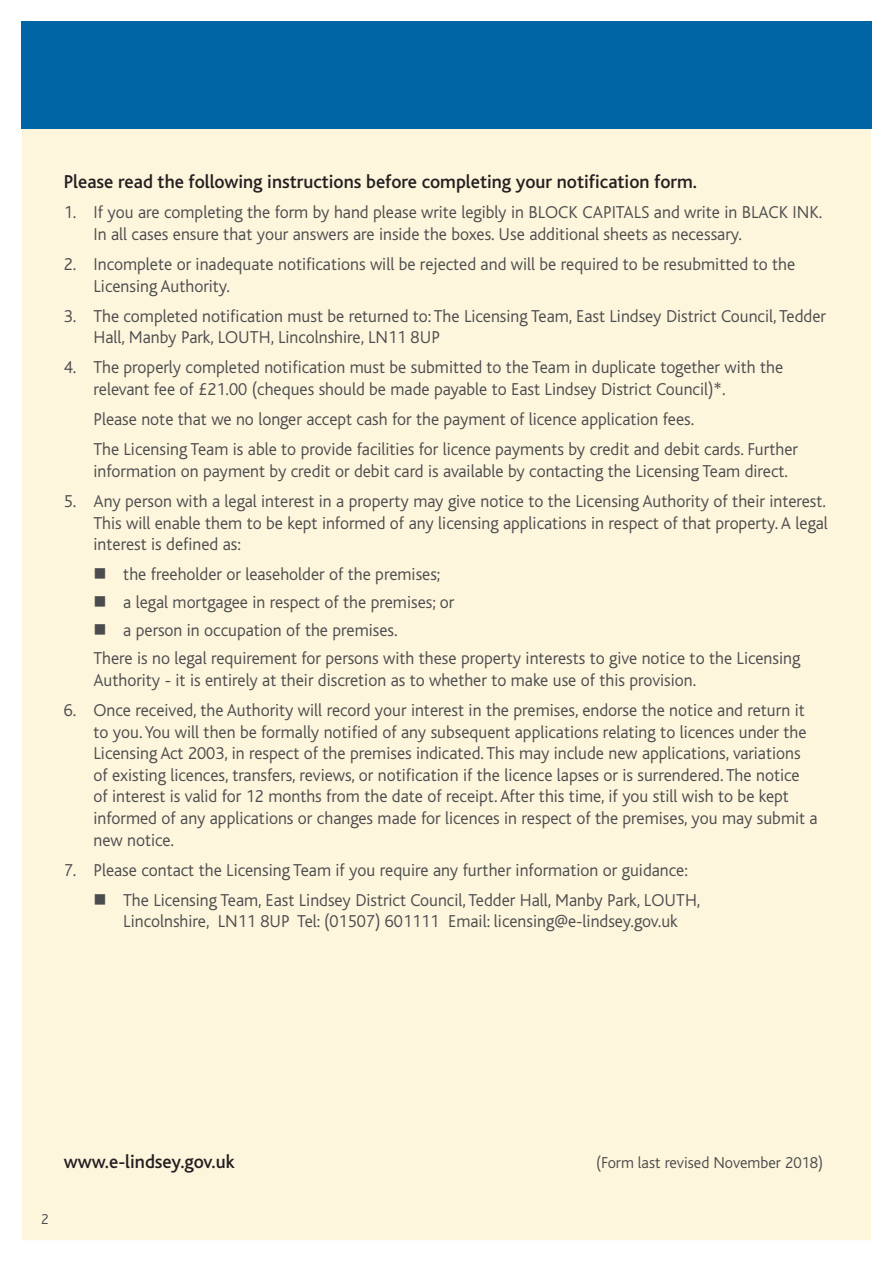
<style>
.page{position:relative;width:893px;height:1263px;background:#fff}
.page>*{position:absolute;margin:0;border:0;box-sizing:border-box;transform-origin:0 0}
.Sub_Heading{font:500 19.5px "Bliss";color:#231f20}
.Indent{font:300 18px/21.6px "Bliss";color:#4b4c4d}
.Sub_Heading-2{font:300 16.5px "Bliss";color:#4b4c4d}
.Body_Text{font:300 15px "Bliss";color:#4b4c4d}
</style>
<div class="page">
<div style="left:21px;top:122px;width:851px;height:1120px;background:#fef5dd;border:2px solid #fff"></div>
<div style="left:21px;top:21px;width:851px;height:108px;background:#0065a4"></div>
<p class="Sub_Heading" style="left:64px;top:172px;width:635px">Please read the following instructions before completing your notification form.</p>
<p class="Indent" style="left:94px;top:202px;width:730px;text-indent:-30px">1. If you are completing the form by hand please write legibly in BLOCK CAPITALS and write in BLACK INK.<br>In all cases ensure that your answers are inside the boxes. Use additional sheets as necessary.</p>
<p class="Indent" style="left:94px;top:254px;width:703px;text-indent:-30px">2. Incomplete or inadequate notifications will be rejected and will be required to be resubmitted to the<br>Licensing Authority.</p>
<p class="Indent" style="left:94px;top:305px;width:734px;text-indent:-30px">3. The completed notification must be returned to: The Licensing Team, East Lindsey District Council, Tedder<br>Hall, Manby Park, LOUTH, Lincolnshire, LN11 8UP</p>
<p class="Indent" style="left:94px;top:357px;width:691px;text-indent:-30px">4. The properly completed notification must be submitted to the Team in duplicate together with the relevant fee of £21.00 (cheques should be made payable to East Lindsey District Council)*.</p>
<p class="Indent" style="left:94px;top:409px;width:602px">Please note that we no longer accept cash for the payment of licence application fees.</p>
<p class="Indent" style="left:94px;top:439px;width:706px">The Licensing Team is able to provide facilities for licence payments by credit and debit cards. Further information on payment by credit or debit card is available by contacting the Licensing Team direct.</p>
<p class="Indent" style="left:94px;top:491px;width:736px;text-align:justify;text-indent:-30px">5. Any person with a legal interest in a property may give notice to the Licensing Authority of their interest.<br>This will enable them to be kept informed of any licensing applications in respect of that property. A legal interest is defined as:</p>
<p class="Indent" style="left:123px;top:564px;width:319px">the freeholder or leaseholder of the premises;</p>
<p class="Indent" style="left:123px;top:592px;width:332px">a legal mortgagee in respect of the premises; or</p>
<p class="Indent" style="left:123px;top:620px;width:276px">a person in occupation of the premises.</p>
<p class="Indent" style="left:94px;top:648px;width:708px">There is no legal requirement for persons with these property interests to give notice to the Licensing<br>Authority - it is entirely at their discretion as to whether to make use of this provision.</p>
<p class="Indent" style="left:94px;top:699px;width:726px;text-indent:-30px">6. Once received, the Authority will record your interest in the premises, endorse the notice and return it to you. You will then be formally notified of any subsequent applications relating to licences under the Licensing Act 2003, in respect of the premises indicated. This may include new applications, variations of existing licences, transfers, reviews, or notification if the licence lapses or is surrendered. The notice of interest is valid for 12 months from the date of receipt. After this time, if you still wish to be kept informed of any applications or changes made for licences in respect of the premises, you may submit a new notice.</p>
<p class="Indent" style="left:64px;top:859px;width:626px">7. Please contact the Licensing Team if you require any further information or guidance:</p>
<p class="Indent" style="left:123px;top:889px;width:579px">The Licensing Team, East Lindsey District Council, Tedder Hall, Manby Park, LOUTH,<br>Lincolnshire, LN11 8UP Tel: (01507) 601111 Email: licensing@e-lindsey.gov.uk</p>
<p class="Sub_Heading" style="left:64px;top:1151px;width:172px">www.e-lindsey.gov.uk</p>
<p class="Sub_Heading-2" style="left:596px;top:1154px;width:229px">(Form last revised November 2018)</p>
<p class="Body_Text" style="left:41px;top:1211px;width:9px">2</p>
</div>
